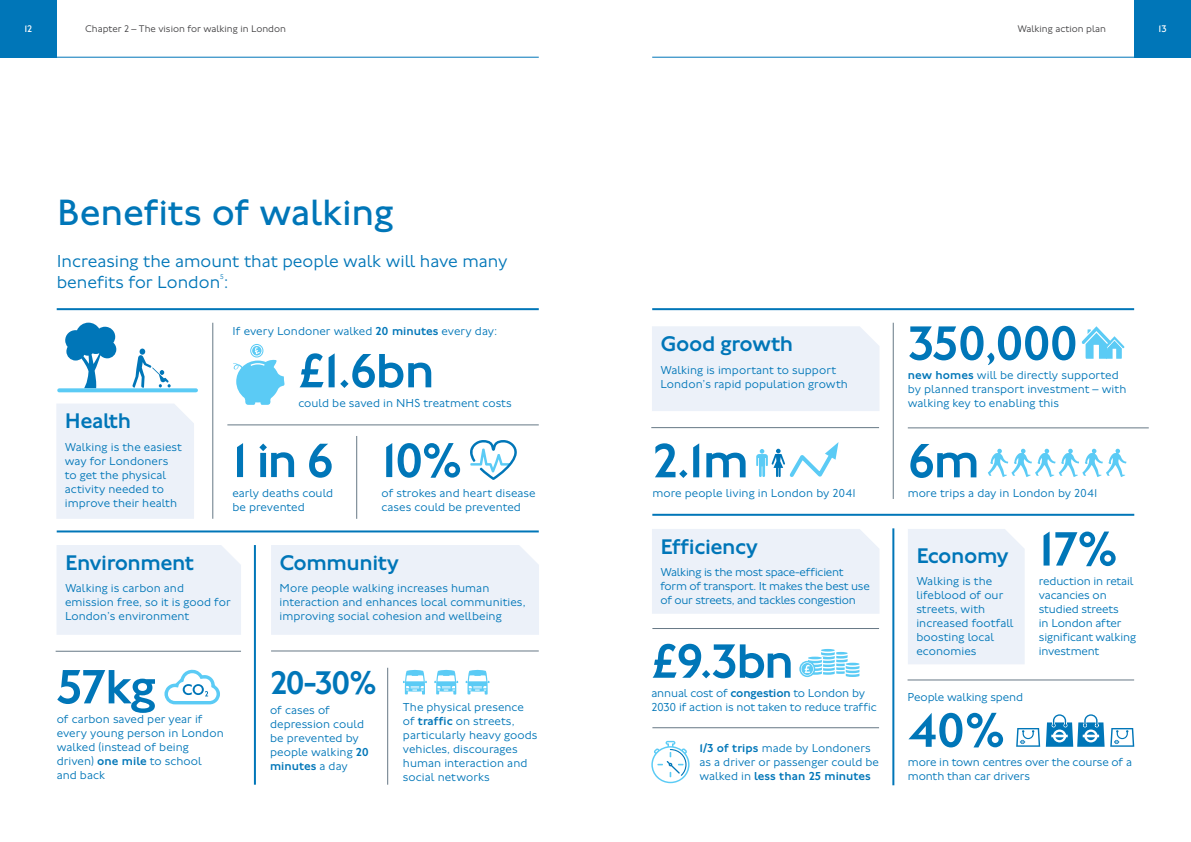
<style>
.page{position:relative;width:1191px;height:842px;background:#fff}
.page>*{position:absolute;margin:0;border:0;box-sizing:border-box;transform-origin:0 0}
.t1{font:500 50px "Johnston 100";letter-spacing:-.025em;color:#0076b8}
.t2{font:38px "Johnston 100";letter-spacing:-.01em;color:#0076b8}
.t3{font:500 34px "Johnston 100";color:#0076b8}
.t4{font:500 22px "Johnston 100";letter-spacing:-.02em;color:#0076b8}
.t5{font:300 18px/21px "Johnston 100";color:#0076b8}
.t6{font:300 12px/14px "Johnston 100";letter-spacing:.005em;color:#0076b8}
.t7{font:300 12px/14px "Johnston 100";letter-spacing:-.02em;color:#0076b8}
.t8{font:300 10px "Johnston 100";color:#414042}
.t9{font:10px "Johnston 100";color:#fff}
.t10{font:300 7px "Johnston 100";color:#0076b8}
.s1{font-weight:500}
</style>
<div class="page">
<div style="left:271px;top:545px;width:268px;height:90px;background:#ecf1f9"></div>
<hr style="left:892px;top:528px;width:2px;height:257px;background:#0076b8">
<hr style="left:652px;top:514px;width:482px;height:2px;background:#0076b8">
<hr style="left:213px;top:323px;width:1px;height:196px;background:#667885">
<hr style="left:57px;top:530px;width:482px;height:2px;background:#0076b8">
<hr style="left:907px;top:680px;width:227px;height:1px;background:#667885">
<hr style="left:893px;top:323px;width:1px;height:176px;background:#667885">
<hr style="left:254px;top:545px;width:2px;height:240px;background:#0076b8">
<hr style="left:907px;top:428px;width:241px;height:1px;background:#667885">
<hr style="left:652px;top:308px;width:482px;height:2px;background:#0076b8">
<hr style="left:57px;top:308px;width:482px;height:2px;background:#0076b8">
<svg style="left:233px;top:344px;width:52px;height:61px"></svg>
<svg style="left:470px;top:440px;width:47px;height:40px"></svg>
<hr style="left:356px;top:436px;width:1px;height:83px;background:#667885">
<hr style="left:227px;top:425px;width:312px;height:1px;background:#667885">
<svg style="left:132px;top:349px;width:39px;height:39px"></svg>
<svg style="left:65px;top:323px;width:51px;height:65px"></svg>
<svg style="left:59px;top:388px;width:137px;height:4px"></svg>
<svg style="left:164px;top:669px;width:56px;height:35px"></svg>
<hr style="left:387px;top:668px;width:1px;height:117px;background:#667885">
<hr style="left:651px;top:427px;width:228px;height:1px;background:#667885">
<svg style="left:988px;top:449px;width:138px;height:28px"></svg>
<svg style="left:1081px;top:326px;width:43px;height:33px"></svg>
<svg style="left:799px;top:649px;width:60px;height:28px"></svg>
<svg style="left:403px;top:670px;width:24px;height:24px"></svg>
<svg style="left:434px;top:670px;width:24px;height:24px"></svg>
<svg style="left:465px;top:670px;width:24px;height:24px"></svg>
<svg style="left:756px;top:442px;width:83px;height:35px"></svg>
<svg style="left:651px;top:741px;width:38px;height:42px"></svg>
<hr style="left:652px;top:727px;width:227px;height:1px;background:#667885">
<hr style="left:271px;top:651px;width:268px;height:1px;background:#667885">
<hr style="left:56px;top:651px;width:185px;height:1px;background:#667885">
<hr style="left:652px;top:628px;width:227px;height:1px;background:#667885">
<svg style="left:1016px;top:714px;width:88px;height:33px"></svg>
<svg style="left:1110px;top:728px;width:24px;height:19px"></svg>
<div style="left:56px;top:404px;width:138px;height:115px;background:#ecf1f9"></div>
<div style="left:652px;top:326px;width:227px;height:85px;background:#ecf1f9"></div>
<div style="left:652px;top:529px;width:227px;height:85px;background:#ecf1f9"></div>
<div style="left:57px;top:545px;width:184px;height:90px;background:#ecf1f9"></div>
<div style="left:908px;top:529px;width:116px;height:135px;background:#ecf1f9"></div>
<div style="left:0;top:0;width:57px;height:58px;background:#0076b8"></div>
<hr style="left:0;top:57px;width:539px;height:1px;background:#0076b8">
<div style="left:1134px;top:0;width:57px;height:58px;background:#0076b8"></div>
<hr style="left:652px;top:57px;width:539px;height:1px;background:#0076b8">
<p class="t9" style="left:24px;top:23px;width:9px">12</p>
<p class="t8" style="left:85px;top:23px;width:202px">Chapter 2 – The vision for walking in London</p>
<p class="t8" style="left:1017px;top:23px;width:90px">Walking action plan</p>
<p class="t9" style="left:1158px;top:23px;width:10px">13</p>
<h2 class="t2" style="left:57px;top:191px;width:338px">Benefits of walking</h2>
<h3 class="t5" style="left:57px;top:251px;width:452px">Increasing the amount that people walk will have many benefits for London :</h3>
<p class="t10" style="left:220px;top:273px;width:5px">5</p>
<h3 class="t4" style="left:65px;top:409px;width:68px">Health</h3>
<p class="t6" style="left:65px;top:440px;width:119px">Walking is the easiest way for Londoners to get the physical activity needed to improve their health</p>
<p class="t6" style="left:233px;top:324px;width:266px">If every Londoner walked <span class="s1">20 minutes</span> every day:</p>
<h1 class="t1" style="left:298px;top:343px;width:138px">£1.6bn</h1>
<p class="t6" style="left:298px;top:396px;width:215px">could be saved in NHS treatment costs</p>
<h1 class="t1" style="left:232px;top:433px;width:102px">1 in 6</h1>
<p class="t6" style="left:232px;top:486px;width:102px">early deaths could be prevented</p>
<h1 class="t1" style="left:381px;top:433px;width:82px">10%</h1>
<p class="t6" style="left:381px;top:486px;width:156px">of strokes and heart disease cases could be prevented</p>
<h3 class="t4" style="left:65px;top:550px;width:131px">Environment</h3>
<p class="t6" style="left:65px;top:581px;width:167px">Walking is carbon and emission free, so it is good for<br>London’s environment</p>
<h1 class="t1" style="left:57px;top:659px;width:101px">57kg</h1>
<p class="t6" style="left:57px;top:712px;width:168px">of carbon saved per year if every young person in London walked (instead of being driven) <span class="s1">one mile</span> to school and back</p>
<h3 class="t4" style="left:279px;top:550px;width:121px">Community</h3>
<p class="t6" style="left:279px;top:581px;width:247px">More people walking increases human interaction and enhances local communities, improving social cohesion and wellbeing</p>
<h3 class="t3" style="left:270px;top:664px;width:108px">20-30%</h3>
<p class="t6" style="left:270px;top:703px;width:100px">of cases of depression could be prevented by people walking <span class="s1">20 minutes</span> a day</p>
<p class="t6" style="left:403px;top:700px;width:136px">The physical presence of <span class="s1">traffic</span> on streets, particularly heavy goods vehicles, discourages human interaction and social networks</p>
<h3 class="t4" style="left:660px;top:332px;width:134px">Good growth</h3>
<p class="t6" style="left:660px;top:363px;width:189px">Walking is important to support<br>London’s rapid population growth</p>
<h1 class="t1" style="left:652px;top:433px;width:98px">2.1m</h1>
<p class="t6" style="left:652px;top:486px;width:205px">more people living in London by 2041</p>
<h3 class="t4" style="left:660px;top:534px;width:99px">Efficiency</h3>
<p class="t7" style="left:660px;top:565px;width:211px">Walking is the most space-efficient form of transport. It makes the best use of our streets, and tackles congestion</p>
<h1 class="t1" style="left:651px;top:634px;width:144px">£9.3bn</h1>
<p class="t6" style="left:651px;top:687px;width:227px">annual cost of <span class="s1">congestion</span> to London by<br>2030 if action is not taken to reduce traffic</p>
<p class="t6" style="left:699px;top:742px;width:181px"><span class="s1">1/3 of trips</span> made by Londoners as a driver or passenger could be walked in <span class="s1">less than 25 minutes</span></p>
<h1 class="t1" style="left:908px;top:316px;width:172px">350,000</h1>
<p class="t6" style="left:908px;top:369px;width:220px"><span class="s1">new homes</span> will be directly supported by planned transport investment – with walking key to enabling this</p>
<h1 class="t1" style="left:907px;top:433px;width:74px">6m</h1>
<p class="t6" style="left:907px;top:486px;width:191px">more trips a day in London by 2041</p>
<h3 class="t4" style="left:916px;top:543px;width:94px">Economy</h3>
<p class="t6" style="left:916px;top:574px;width:99px">Walking is the lifeblood of our streets, with increased footfall boosting local economies</p>
<p class="t6" style="left:907px;top:690px;width:117px">People walking spend</p>
<h1 class="t1" style="left:1038px;top:521px;width:81px">17%</h1>
<p class="t6" style="left:1038px;top:574px;width:99px">reduction in retail vacancies on studied streets<br>in London after significant walking investment</p>
<h1 class="t1" style="left:908px;top:703px;width:99px">40%</h1>
<p class="t6" style="left:908px;top:756px;width:226px">more in town centres over the course of a month than car drivers</p>
</div>
